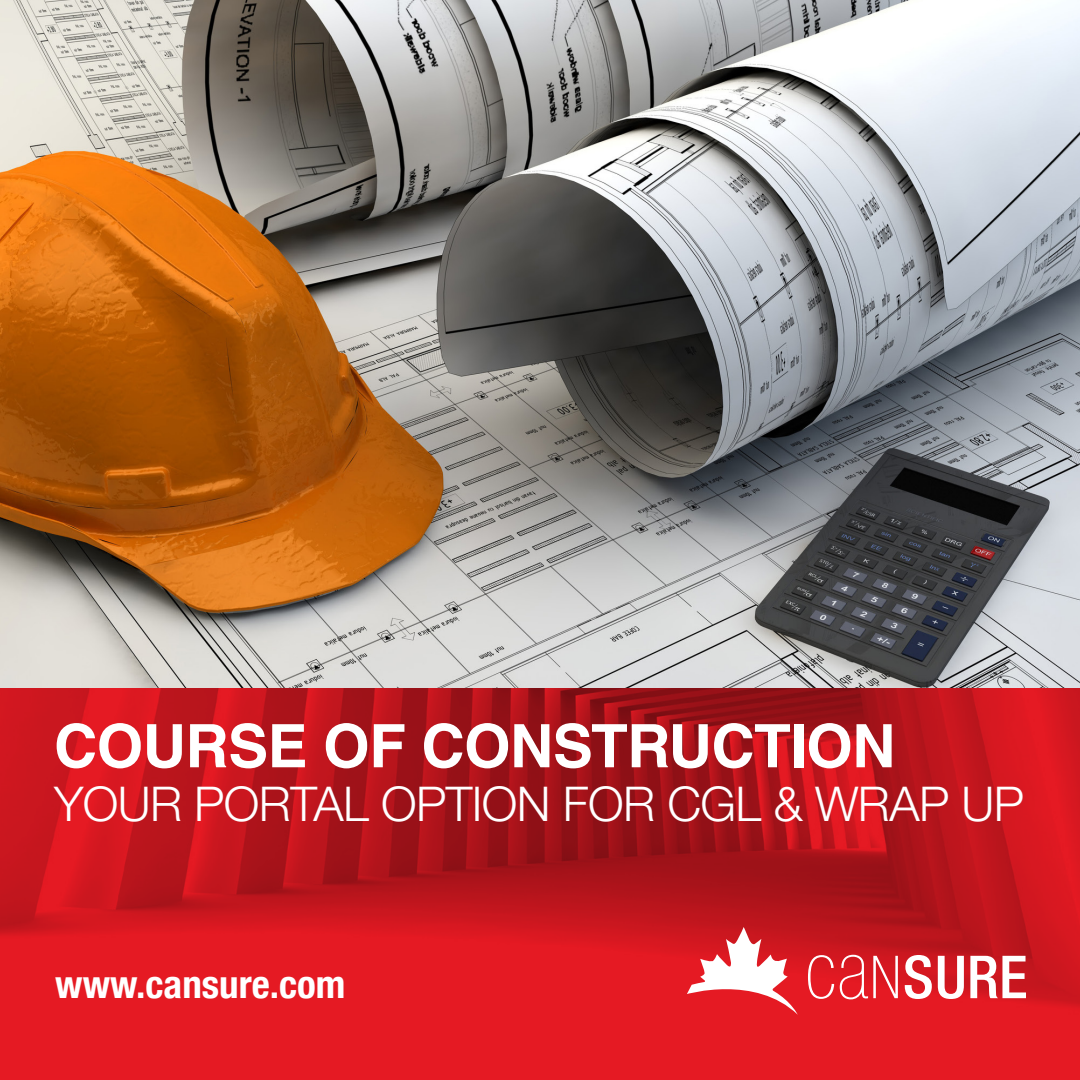
<style>
.page{position:relative;width:1080px;height:1080px;background:#fff}
.page>*{position:absolute;margin:0;border:0;box-sizing:border-box;transform-origin:0 0}
.t1{font:700 60px "Helvetica LT Std";letter-spacing:-.01em;color:#fff}
.t2{font:300 48px "Helvetica Neue LT Std";letter-spacing:-.01em;color:#fff}
.t3{font:700 condensed 39px "Helvetica Neue";color:#fff}
</style>
<div class="page">
<img style="left:0;top:0;width:1080px;height:689px">
<svg style="left:0;top:689px;width:1080px;height:391px;background:#c6161e"></svg>
<svg style="left:808px;top:955px;width:26px;height:44px"></svg>
<svg style="left:840px;top:955px;width:58px;height:44px;background:#e44d54"></svg>
<svg style="left:905px;top:955px;width:27px;height:44px"></svg>
<svg style="left:938px;top:956px;width:26px;height:43px"></svg>
<svg style="left:970px;top:956px;width:56px;height:42px"></svg>
<svg style="left:687px;top:927px;width:111px;height:88px"></svg>
<p class="t1" style="left:54px;top:710px;width:843px">COURSE OF CONSTRUCTION</p>
<p class="t2" style="left:54px;top:775px;width:972px">YOUR PORTAL OPTION FOR CGL &amp; WRAP UP</p>
<p class="t3" style="left:55px;top:961px;width:292px">www.cansure.com</p>
</div>
